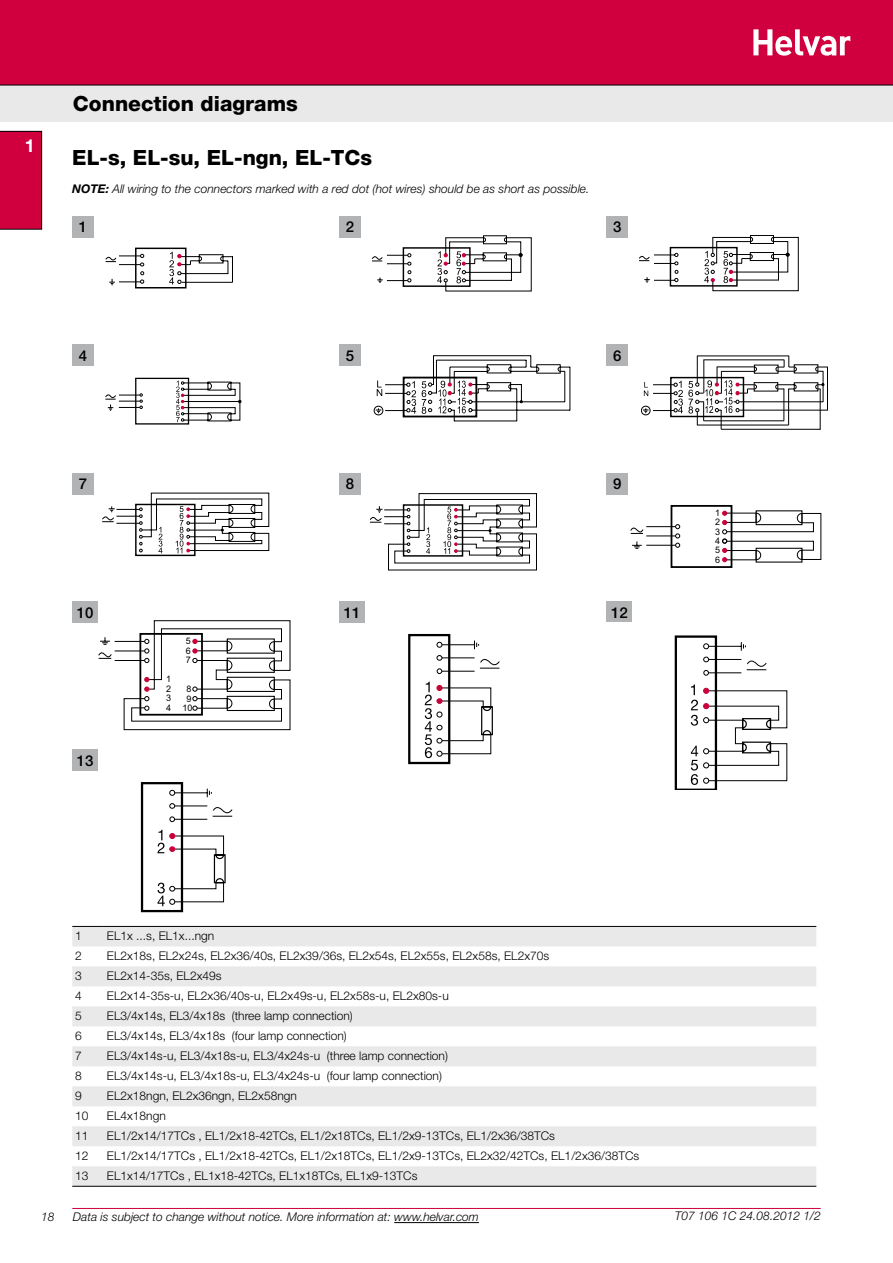
<style>
.page{position:relative;width:893px;height:1263px;background:#fff}
.page>*{position:absolute;margin:0;border:0;box-sizing:border-box;transform-origin:0 0}
.headline{font:800 21px "Helvetica Neue";color:#000}
.Chaptermarkers{font:700 18px "Helvetica Neue";color:#fff}
.alaotdsis{font:500 15px "Helvetica Neue";color:#000}
.table_body{font:300 12px "Helvetica Neue";color:#000}
.caption2{font:italic 300 12px "Helvetica Neue";color:#000}
.t1{font:9px/9.3px "Arial";color:#000;text-align:justify}
.s1{font-weight:700}
</style>
<div class="page">
<div style="left:0;top:0;width:893px;height:85px;background:#cf003d"></div>
<div style="left:0;top:85px;width:893px;height:36px;background:#e9e9ea"></div>
<svg style="left:753px;top:29px;width:97px;height:27px"></svg>
<hr style="left:72px;top:1208px;width:749px;height:1px;background:#cf003d">
<hr style="left:0;top:85px;width:893px;height:1px;background:#000">
<div style="left:72px;top:345px;width:22px;height:21px;background:#b1b3b4"></div>
<div style="left:72px;top:473px;width:22px;height:22px;background:#b1b3b4"></div>
<div style="left:72px;top:602px;width:26px;height:21px;background:#b1b3b4"></div>
<div style="left:607px;top:602px;width:25px;height:20px;background:#b1b3b4"></div>
<div style="left:340px;top:345px;width:21px;height:21px;background:#b1b3b4"></div>
<div style="left:340px;top:473px;width:21px;height:22px;background:#b1b3b4"></div>
<div style="left:340px;top:602px;width:25px;height:21px;background:#b1b3b4"></div>
<div style="left:72px;top:750px;width:26px;height:21px;background:#b1b3b4"></div>
<div style="left:607px;top:345px;width:21px;height:21px;background:#b1b3b4"></div>
<div style="left:607px;top:473px;width:21px;height:22px;background:#b1b3b4"></div>
<div style="left:72px;top:216px;width:22px;height:21px;background:#b1b3b4"></div>
<div style="left:135px;top:248px;width:52px;height:40px;border:1px solid #000"></div>
<svg style="left:105px;top:252px;width:128px;height:33px"></svg>
<div style="left:340px;top:216px;width:21px;height:21px;background:#b1b3b4"></div>
<div style="left:403px;top:247px;width:68px;height:40px;border:1px solid #000"></div>
<svg style="left:437px;top:235px;width:95px;height:56px"></svg>
<svg style="left:372px;top:252px;width:39px;height:31px"></svg>
<div style="left:607px;top:216px;width:21px;height:21px;background:#b1b3b4"></div>
<svg style="left:639px;top:235px;width:160px;height:56px"></svg>
<svg style="left:374px;top:355px;width:196px;height:66px"></svg>
<hr style="left:820px;top:389px;width:1px;height:41px;background:#000">
<hr style="left:721px;top:429px;width:99px;height:1px;background:#000">
<svg style="left:641px;top:356px;width:187px;height:73px"></svg>
<div style="left:135px;top:378px;width:54px;height:47px;border:1px solid #000"></div>
<svg style="left:105px;top:390px;width:38px;height:21px"></svg>
<svg style="left:176px;top:380px;width:65px;height:42px"></svg>
<div style="left:135px;top:504px;width:61px;height:52px;border:1px solid #000"></div>
<svg style="left:102px;top:493px;width:167px;height:60px"></svg>
<svg style="left:370px;top:493px;width:167px;height:77px"></svg>
<svg style="left:98px;top:620px;width:192px;height:110px"></svg>
<div style="left:671px;top:505px;width:61px;height:63px;border:2px solid #000"></div>
<svg style="left:722px;top:511px;width:99px;height:51px"></svg>
<svg style="left:630px;top:524px;width:50px;height:25px"></svg>
<hr style="left:442px;top:671px;width:33px;height:1px;background:#000">
<hr style="left:442px;top:657px;width:33px;height:1px;background:#000">
<hr style="left:442px;top:644px;width:33px;height:1px;background:#000">
<svg style="left:474px;top:640px;width:5px;height:9px"></svg>
<div style="left:408px;top:634px;width:42px;height:130px;border:2px solid #000"></div>
<svg style="left:436px;top:642px;width:7px;height:32px"></svg>
<svg style="left:479px;top:659px;width:21px;height:10px"></svg>
<svg style="left:425px;top:682px;width:68px;height:76px"></svg>
<hr style="left:175px;top:819px;width:32px;height:1px;background:#000">
<hr style="left:175px;top:805px;width:32px;height:1px;background:#000">
<hr style="left:175px;top:792px;width:32px;height:1px;background:#000">
<svg style="left:207px;top:789px;width:5px;height:8px"></svg>
<div style="left:141px;top:782px;width:42px;height:130px;border:2px solid #000"></div>
<svg style="left:169px;top:790px;width:6px;height:32px"></svg>
<svg style="left:212px;top:807px;width:20px;height:10px"></svg>
<svg style="left:157px;top:830px;width:69px;height:76px"></svg>
<svg style="left:675px;top:635px;width:112px;height:155px"></svg>
<div style="left:0;top:131px;width:42px;height:99px;background:#cf003d"></div>
<hr style="left:394px;top:1222px;width:85px;height:1px;background:#000">
<svg style="left:72px;top:927px;width:744px;height:259px;fill:#efefef"></svg>
<hr style="left:72px;top:926px;width:32px;height:1px;background:#000">
<hr style="left:104px;top:926px;width:712px;height:1px;background:#000">
<hr style="left:72px;top:1186px;width:32px;height:1px;background:#000">
<hr style="left:104px;top:1186px;width:712px;height:1px;background:#000">
<p class="Chaptermarkers" style="left:25px;top:135px;width:12px">1</p>
<p class="headline" style="left:73px;top:91px;width:226px">Connection diagrams</p>
<p class="headline" style="left:72px;top:145px;width:301px">EL-s, EL-su, EL-ngn, EL-TCs</p>
<p class="caption2" style="left:72px;top:182px;width:519px"><span class="s1">NOTE:</span> All wiring to the connectors marked with a red dot (hot wires) should be as short as possible.</p>
<p class="alaotdsis" style="left:79px;top:218px;width:10px">1</p>
<p class="alaotdsis" style="left:346px;top:218px;width:10px">2</p>
<p class="alaotdsis" style="left:613px;top:218px;width:10px">3</p>
<p class="alaotdsis" style="left:79px;top:346px;width:10px">4</p>
<p class="alaotdsis" style="left:79px;top:475px;width:10px">7</p>
<p class="alaotdsis" style="left:346px;top:346px;width:10px">5</p>
<p class="alaotdsis" style="left:346px;top:475px;width:10px">8</p>
<p class="alaotdsis" style="left:613px;top:346px;width:10px">6</p>
<p class="alaotdsis" style="left:613px;top:475px;width:10px">9</p>
<p class="alaotdsis" style="left:77px;top:603px;width:18px">10</p>
<p class="alaotdsis" style="left:611px;top:603px;width:18px">12</p>
<p class="alaotdsis" style="left:344px;top:603px;width:18px">11</p>
<p class="alaotdsis" style="left:77px;top:751px;width:18px">13</p>
<p class="t1" style="left:166px;top:674px;width:7px">1<br>2<br>3<br>4</p>
<p class="t1" style="left:186px;top:636px;width:7px">5<br>6<br>7</p>
<p class="t1" style="left:182px;top:685px;width:12px;text-align:center">8<br>9<br>10</p>
<p class="t1" style="left:715px;top:508px;width:7px">1<br>2<br>3<br>4<br>5<br>6</p>
<p class="caption2" style="left:41px;top:1210px;width:15px">18</p>
<p class="table_body" style="left:75px;top:928px;width:8px">1</p>
<p class="table_body" style="left:107px;top:928px;width:109px">EL1x ...s, EL1x...ngn</p>
<p class="table_body" style="left:75px;top:948px;width:8px">2</p>
<p class="table_body" style="left:107px;top:948px;width:444px">EL2x18s, EL2x24s, EL2x36/40s, EL2x39/36s, EL2x54s, EL2x55s, EL2x58s, EL2x70s</p>
<p class="table_body" style="left:75px;top:968px;width:8px">3</p>
<p class="table_body" style="left:107px;top:968px;width:116px">EL2x14-35s, EL2x49s</p>
<p class="table_body" style="left:75px;top:988px;width:8px">4</p>
<p class="table_body" style="left:107px;top:988px;width:343px">EL2x14-35s-u, EL2x36/40s-u, EL2x49s-u, EL2x58s-u, EL2x80s-u</p>
<p class="table_body" style="left:75px;top:1008px;width:8px">5</p>
<p class="table_body" style="left:107px;top:1008px;width:247px">EL3/4x14s, EL3/4x18s (three lamp connection)</p>
<p class="table_body" style="left:75px;top:1028px;width:8px">6</p>
<p class="table_body" style="left:107px;top:1028px;width:241px">EL3/4x14s, EL3/4x18s (four lamp connection)</p>
<p class="table_body" style="left:75px;top:1048px;width:8px">7</p>
<p class="table_body" style="left:107px;top:1048px;width:342px">EL3/4x14s-u, EL3/4x18s-u, EL3/4x24s-u (three lamp connection)</p>
<p class="table_body" style="left:75px;top:1068px;width:8px">8</p>
<p class="table_body" style="left:107px;top:1068px;width:336px">EL3/4x14s-u, EL3/4x18s-u, EL3/4x24s-u (four lamp connection)</p>
<p class="table_body" style="left:75px;top:1088px;width:8px">9</p>
<p class="table_body" style="left:107px;top:1088px;width:192px">EL2x18ngn, EL2x36ngn, EL2x58ngn</p>
<p class="table_body" style="left:75px;top:1108px;width:15px">10</p>
<p class="table_body" style="left:107px;top:1108px;width:60px">EL4x18ngn</p>
<p class="table_body" style="left:75px;top:1128px;width:15px">11</p>
<p class="table_body" style="left:107px;top:1128px;width:450px">EL1/2x14/17TCs , EL1/2x18-42TCs, EL1/2x18TCs, EL1/2x9-13TCs, EL1/2x36/38TCs</p>
<p class="table_body" style="left:75px;top:1148px;width:15px">12</p>
<p class="table_body" style="left:107px;top:1148px;width:534px">EL1/2x14/17TCs , EL1/2x18-42TCs, EL1/2x18TCs, EL1/2x9-13TCs, EL2x32/42TCs, EL1/2x36/38TCs</p>
<p class="table_body" style="left:75px;top:1168px;width:15px">13</p>
<p class="table_body" style="left:107px;top:1168px;width:312px">EL1x14/17TCs , EL1x18-42TCs, EL1x18TCs, EL1x9-13TCs</p>
<p class="caption2" style="left:73px;top:1210px;width:407px">Data is subject to change without notice. More information at: www.helvar.com</p>
<p class="caption2" style="left:675px;top:1209px;width:147px">T07 106 1C 24.08.2012 1/2</p>
</div>
